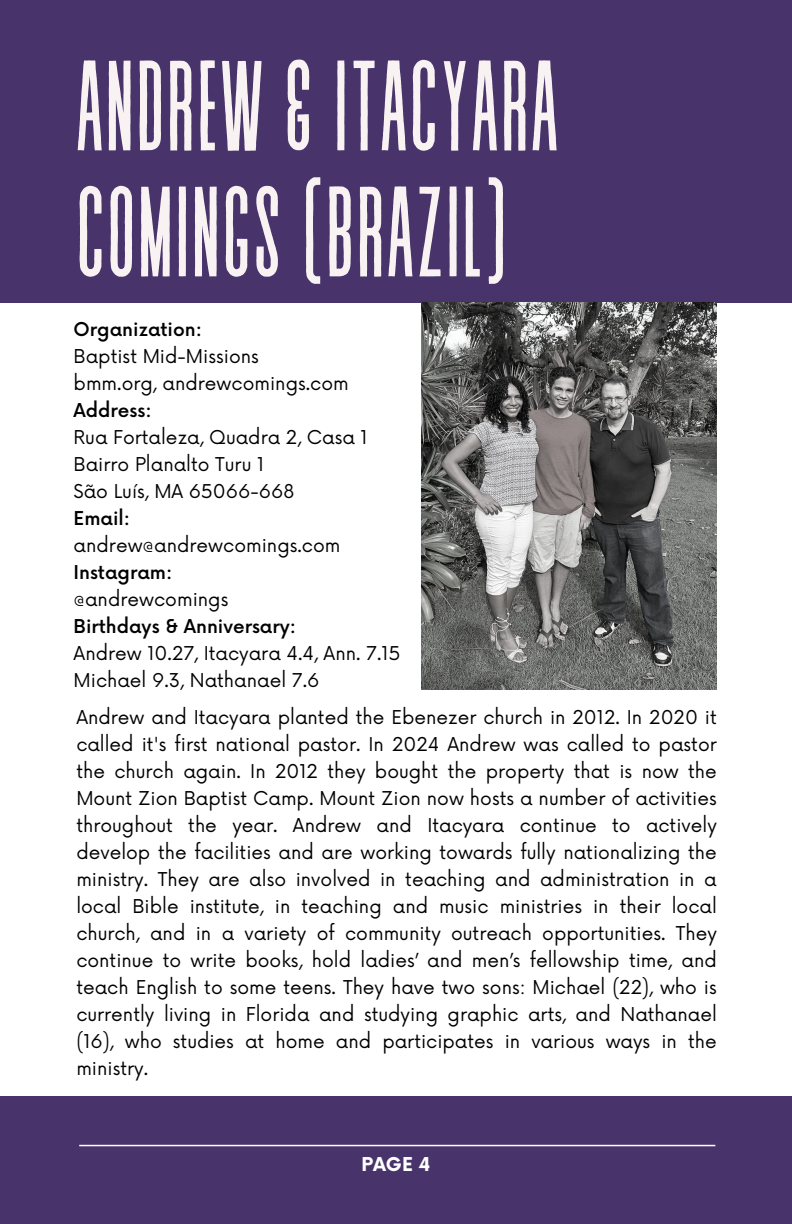
<style>
.page{position:relative;width:792px;height:1224px;background:#fff}
.page>*{position:absolute;margin:0;border:0;box-sizing:border-box;transform-origin:0 0}
.t1{font:128.2px/126px "Revive 80 Tall";color:#f8f3f2}
.t2{font:18.6px/27px "Now";color:#000}
.t3{font:500 18.6px "Now";color:#000}
.t4{font:700 18.6px "Now";color:#fff}
</style>
<div class="page">
<div style="left:0;top:0;width:792px;height:302px;background:#48336b"></div>
<img style="left:421px;top:303px;width:296px;height:387px">
<div style="left:0;top:1096px;width:792px;height:128px;background:#48336b"></div>
<hr style="left:79px;top:1145px;width:636px;height:1px;background:#fff">
<h1 class="t1" style="left:75px;top:54px;width:486px">ANDREW&amp; ITACYARA<br>COMINGS (BRAZIL)</h1>
<p class="t3" style="left:74px;top:320px;width:130px">Organization:</p>
<p class="t2" style="left:74px;top:344px;width:277px">Baptist Mid-Missions<br>bmm.org, andrewcomings.com</p>
<p class="t3" style="left:74px;top:401px;width:80px">Address:</p>
<p class="t2" style="left:74px;top:425px;width:296px">Rua Fortaleza, Quadra 2, Casa 1<br>Bairro Planalto Turu 1<br>São Luís, MA 65066-668</p>
<p class="t3" style="left:74px;top:509px;width:58px">Email:</p>
<p class="t2" style="left:74px;top:533px;width:268px">andrew@andrewcomings.com</p>
<p class="t3" style="left:74px;top:563px;width:100px">Instagram:</p>
<p class="t2" style="left:74px;top:587px;width:156px">@andrewcomings</p>
<p class="t3" style="left:74px;top:617px;width:224px">Birthdays &amp; Anniversary:</p>
<p class="t2" style="left:74px;top:641px;width:328px">Andrew 10.27, Itacyara 4.4, Ann. 7.15<br>Michael 9.3, Nathanael 7.6</p>
<p class="t2" style="left:76px;top:705px;width:642px;text-align:justify">Andrew and Itacyara planted the Ebenezer church in 2012. In 2020 it called it's first national pastor. In 2024 Andrew was called to pastor the church again. In 2012 they bought the property that is now the Mount Zion Baptist Camp. Mount Zion now hosts a number of activities throughout the year. Andrew and Itacyara continue to actively develop the facilities and are working towards fully nationalizing the ministry. They are also involved in teaching and administration in a local Bible institute, in teaching and music ministries in their local church, and in a variety of community outreach opportunities. They continue to write books, hold ladies’ and men’s fellowship time, and teach English to some teens. They have two sons: Michael (22), who is currently living in Florida and studying graphic arts, and Nathanael (16), who studies at home and participates in various ways in the ministry.</p>
<p class="t4" style="left:362px;top:1154px;width:70px">PAGE 4</p>
</div>
